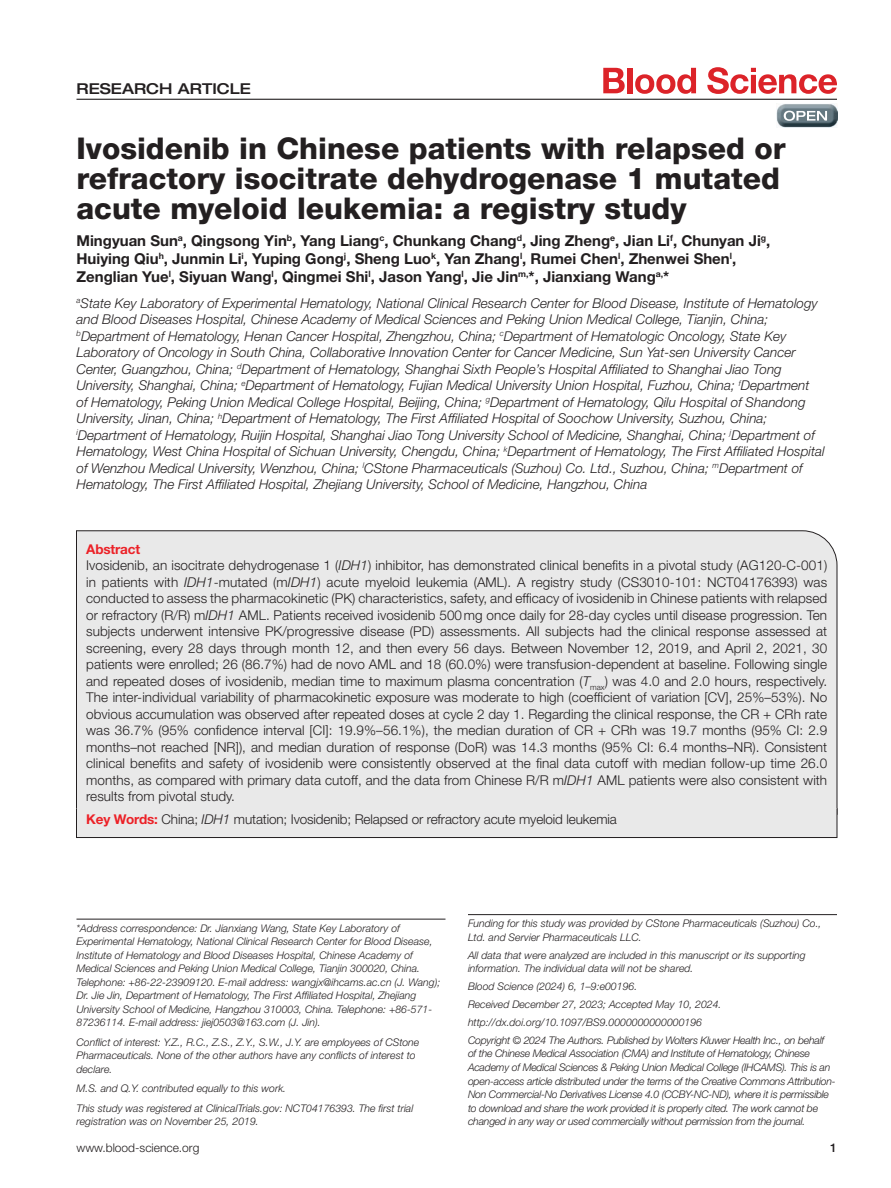
<style>
.page{position:relative;width:891px;height:1188px;background:#fff}
.page>*{position:absolute;margin:0;border:0;box-sizing:border-box;transform-origin:0 0}
.t1{font:800 30px/30px "Helvetica Neue LT Std";color:#231f20}
.t2{font:700 15px/18px "Helvetica Neue LT Std";color:#231f20}
.t3{font:500 expanded 15px "Helvetica Neue LT Std";color:#231f20}
.t4{font:300 13.5px/16.5px "Helvetica Neue LT Std";letter-spacing:.005em;color:#231f20}
.t5{font:italic 300 13.5px/16.5px "Helvetica Neue LT Std";color:#231f20}
.t6{font:300 12px "Helvetica Neue LT Std";color:#231f20}
.t7{font:500 12px "Helvetica Neue LT Std";color:#231f20}
.t8{font:italic 300 10.5px/13.5px "Helvetica Neue LT Std";color:#231f20}
.t9{font:italic 300 10.5px/13.5px "Helvetica Neue LT Std";letter-spacing:-.02em;color:#231f20}
.s1{font-weight:700;color:#ec2127}
.s2{font-style:italic}
</style>
<div class="page">
<hr style="left:76px;top:99px;width:761px;height:1px;background:#231f20">
<img style="left:776px;top:104px;width:61px;height:24px">
<svg style="left:784px;top:111px;width:43px;height:10px"></svg>
<svg style="left:603px;top:68px;width:22px;height:25px"></svg>
<div style="left:627px;top:68px;width:5px;height:25px;background:#dc2329"></div>
<svg style="left:635px;top:68px;width:61px;height:26px"></svg>
<svg style="left:707px;top:67px;width:130px;height:27px"></svg>
<div style="left:76px;top:530px;width:762px;height:285px;background:#e9e9e9"></div>
<div style="left:76px;top:808px;width:761px;height:30px;background:#e9e9e9"></div>
<div style="left:76px;top:808px;width:761px;height:30px;border:1px solid #231f20"></div>
<hr style="left:76px;top:919px;width:370px;height:1px;background:#231f20">
<hr style="left:468px;top:914px;width:369px;height:1px;background:#231f20">
<p class="t3" style="left:76px;top:80px;width:176px">RESEARCH ARTICLE</p>
<h1 class="t1" style="left:76px;top:134px;width:711px">Ivosidenib in Chinese patients with relapsed or refractory isocitrate dehydrogenase 1 mutated acute myeloid leukemia: a registry study</h1>
<p class="t2" style="left:76px;top:232px;width:695px">Mingyuan Sun<sup>a</sup>, Qingsong Yin<sup>b</sup>, Yang Liang<sup>c</sup>, Chunkang Chang<sup>d</sup>, Jing Zheng<sup>e</sup>, Jian Li<sup>f</sup>, Chunyan Ji<sup>g</sup>,<br>Huiying Qiu<sup>h</sup>, Junmin Li<sup>i</sup>, Yuping Gong<sup>j</sup>, Sheng Luo<sup>k</sup>, Yan Zhang<sup>l</sup>, Rumei Chen<sup>l</sup>, Zhenwei Shen<sup>l</sup>,<br>Zenglian Yue<sup>l</sup>, Siyuan Wang<sup>l</sup>, Qingmei Shi<sup>l</sup>, Jason Yang<sup>l</sup>, Jie Jin<sup>m,</sup>*, Jianxiang Wang<sup>a,</sup>*</p>
<p class="t5" style="left:76px;top:295px;width:750px"><sup>a</sup>State Key Laboratory of Experimental Hematology, National Clinical Research Center for Blood Disease, Institute of Hematology and Blood Diseases Hospital, Chinese Academy of Medical Sciences and Peking Union Medical College, Tianjin, China; <sup>b</sup>Department of Hematology, Henan Cancer Hospital, Zhengzhou, China; <sup>c</sup>Department of Hematologic Oncology, State Key Laboratory of Oncology in South China, Collaborative Innovation Center for Cancer Medicine, Sun Yat-sen University Cancer Center, Guangzhou, China; <sup>d</sup>Department of Hematology, Shanghai Sixth People’s Hospital Affiliated to Shanghai Jiao Tong University, Shanghai, China; <sup>e</sup>Department of Hematology, Fujian Medical University Union Hospital, Fuzhou, China; <sup>f</sup>Department<br>of Hematology, Peking Union Medical College Hospital, Beijing, China; <sup>g</sup>Department of Hematology, Qilu Hospital of Shandong University, Jinan, China; <sup>h</sup>Department of Hematology, The First Affiliated Hospital of Soochow University, Suzhou, China; <sup>i</sup>Department of Hematology, Ruijin Hospital, Shanghai Jiao Tong University School of Medicine, Shanghai, China; <sup>j</sup>Department of Hematology, West China Hospital of Sichuan University, Chengdu, China; <sup>k</sup>Department of Hematology, The First Affiliated Hospital of Wenzhou Medical University, Wenzhou, China; <sup>l</sup>CStone Pharmaceuticals (Suzhou) Co. Ltd., Suzhou, China; <sup>m</sup>Department of Hematology, The First Affiliated Hospital, Zhejiang University, School of Medicine, Hangzhou, China</p>
<p class="t4" style="left:86px;top:541px;width:743px"><span class="s1">Abstract<br></span>Ivosidenib, an isocitrate dehydrogenase 1 (<span class="s2">IDH1</span>) inhibitor, has demonstrated clinical benefits in a pivotal study (AG120-C-001) in patients with <span class="s2">IDH1</span>-mutated (m<span class="s2">IDH1</span>) acute myeloid leukemia (AML). A registry study (CS3010-101: NCT04176393) was conducted to assess the pharmacokinetic (PK) characteristics, safety, and efficacy of ivosidenib in Chinese patients with relapsed or refractory (R/R) m<span class="s2">IDH1</span> AML. Patients received ivosidenib 500mg once daily for 28-day cycles until disease progression. Ten subjects underwent intensive PK/progressive disease (PD) assessments. All subjects had the clinical response assessed at screening, every 28 days through month 12, and then every 56 days. Between November 12, 2019, and April 2, 2021, 30 patients were enrolled; 26 (86.7%) had de novo AML and 18 (60.0%) were transfusion-dependent at baseline. Following single and repeated doses of ivosidenib, median time to maximum plasma concentration (<span class="s2">T</span><sub>max</sub>) was 4.0 and 2.0 hours, respectively.<br>The inter-individual variability of pharmacokinetic exposure was moderate to high (coefficient of variation [CV], 25%–53%). No obvious accumulation was observed after repeated doses at cycle 2 day 1. Regarding the clinical response, the CR + CRh rate was 36.7% (95% confidence interval [CI]: 19.9%–56.1%), the median duration of CR + CRh was 19.7 months (95% CI: 2.9 months–not reached [NR]), and median duration of response (DoR) was 14.3 months (95% CI: 6.4 months–NR). Consistent clinical benefits and safety of ivosidenib were consistently observed at the final data cutoff with median follow-up time 26.0 months, as compared with primary data cutoff, and the data from Chinese R/R m<span class="s2">IDH1</span> AML patients were also consistent with results from pivotal study.</p>
<p class="t4" style="left:86px;top:811px;width:532px"><span class="s1">Key Words:</span> China; <span class="s2">IDH1</span> mutation; Ivosidenib; Relapsed or refractory acute myeloid leukemia</p>
<p class="t8" style="left:76px;top:921px;width:365px">*Address correspondence: Dr. Jianxiang Wang, State Key Laboratory of Experimental Hematology, National Clinical Research Center for Blood Disease, Institute of Hematology and Blood Diseases Hospital, Chinese Academy of Medical Sciences and Peking Union Medical College, Tianjin 300020, China.<br>Telephone: +86-22-23909120. E-mail address: wangjx@ihcams.ac.cn (J. Wang); Dr. Jie Jin, Department of Hematology, The First Affiliated Hospital, Zhejiang University School of Medicine, Hangzhou 310003, China. Telephone: +86-571- 87236114. E-mail address: jiej0503@163.com (J. Jin).</p>
<p class="t8" style="left:76px;top:1035px;width:344px">Conflict of interest: Y.Z., R.C., Z.S., Z.Y., S.W., J.Y. are employees of CStone<br>Pharmaceuticals. None of the other authors have any conflicts of interest to declare.</p>
<p class="t8" style="left:76px;top:1078px;width:338px;line-height:19.5px">M.S. and Q.Y. contributed equally to this work.<br>This study was registered at ClinicalTrials.gov: NCT04176393. The first trial</p>
<p class="t8" style="left:76px;top:1114px;width:184px">registration was on November 25, 2019.</p>
<p class="t8" style="left:468px;top:916px;width:355px">Funding for this study was provided by CStone Pharmaceuticals (Suzhou) Co.,<br>Ltd. and Servier Pharmaceuticals LLC.</p>
<p class="t8" style="left:468px;top:948px;width:339px">All data that were analyzed are included in this manuscript or its supporting information. The individual data will not be shared.</p>
<p class="t8" style="left:468px;top:977px;width:358px;line-height:18px">Blood Science (2024) 6, 1–9:e00196.<br>Received December 27, 2023; Accepted May 10, 2024. http://dx.doi.org/10.1097/BS9.0000000000000196<br>Copyright © 2024 The Authors. Published by Wolters Kluwer Health Inc., on behalf</p>
<p class="t9" style="left:468px;top:1047px;width:369px">of the Chinese Medical Association (CMA) and Institute of Hematology, Chinese Academy of Medical Sciences &amp; Peking Union Medical College (IHCAMS). This is an open-access article distributed under the terms of the Creative Commons Attribution-Non Commercial-No Derivatives License 4.0 (CCBY-NC-ND), where it is permissible to download and share the work provided it is properly cited. The work cannot be changed in any way or used commercially without permission from the journal.</p>
<p class="t6" style="left:76px;top:1140px;width:124px">www.blood-science.org</p>
<p class="t7" style="left:830px;top:1140px;width:8px">1</p>
</div>
